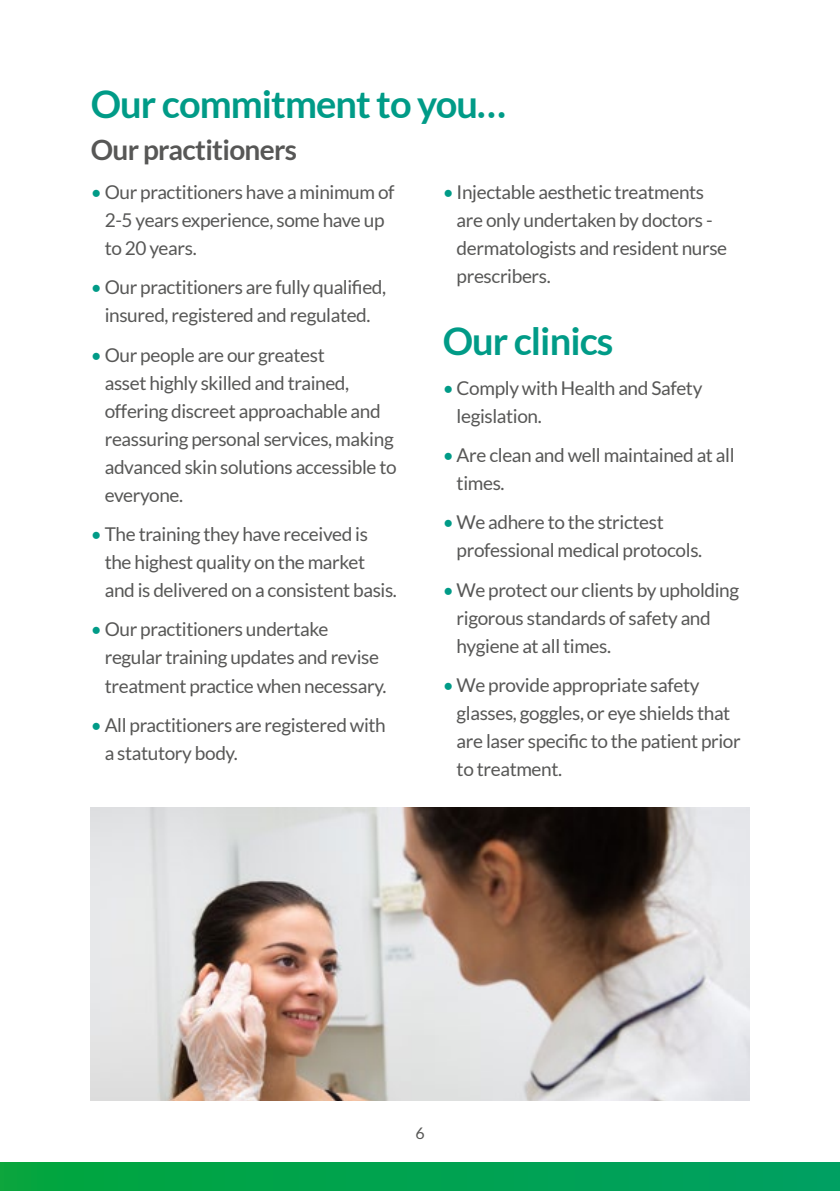
<style>
.page{position:relative;width:840px;height:1191px;background:#fff}
.page>*{position:absolute;margin:0;border:0;box-sizing:border-box;transform-origin:0 0}
.t1{font:700 38px "Lato";letter-spacing:-.025em;color:#009b87}
.t2{font:700 28px "Lato";letter-spacing:-.025em;color:#575756}
.t3{font:19px/28px "Lato";letter-spacing:-.02em;color:#575756}
.t4{font:16px "Lato";color:#575756}
.s1{color:#009b87}
</style>
<div class="page">
<img style="left:91px;top:807px;width:657px;height:293px">
<div style="left:0;top:1162px;width:839px;height:29px;background:linear-gradient(to right,#02a53d,#00a062)"></div>
<h1 class="t1" style="left:91px;top:83px;width:416px">Our commitment to you…</h1>
<h2 class="t2" style="left:91px;top:133px;width:208px">Our practitioners</h2>
<p class="t3" style="left:105px;top:178px;width:291px;text-indent:-14px"><span class="s1">•</span> Our practitioners have a minimum of<br>2-5 years experience, some have up to 20 years.</p>
<p class="t3" style="left:91px;top:273px;width:297px;text-align:center"><span class="s1">•</span> Our practitioners are fully qualified, insured, registered and regulated.</p>
<p class="t3" style="left:105px;top:341px;width:293px;text-indent:-14px"><span class="s1">•</span> Our people are our greatest<br>asset highly skilled and trained, offering discreet approachable and reassuring personal services, making advanced skin solutions accessible to everyone.</p>
<p class="t3" style="left:105px;top:520px;width:293px;text-indent:-14px"><span class="s1">•</span> The training they have received is the highest quality on the market and is delivered on a consistent basis.</p>
<p class="t3" style="left:105px;top:615px;width:283px;text-indent:-14px"><span class="s1">•</span> Our practitioners undertake regular training updates and revise treatment practice when necessary.</p>
<p class="t3" style="left:105px;top:711px;width:282px;text-indent:-14px"><span class="s1">•</span> All practitioners are registered with a statutory body.</p>
<p class="t3" style="left:456px;top:178px;width:272px;text-indent:-14px"><span class="s1">•</span> Injectable aesthetic treatments are only undertaken by doctors - dermatologists and resident nurse prescribers.</p>
<h1 class="t1" style="left:442px;top:320px;width:172px">Our clinics</h1>
<p class="t3" style="left:456px;top:374px;width:247px;text-indent:-14px"><span class="s1">•</span> Comply with Health and Safety legislation.</p>
<p class="t3" style="left:456px;top:441px;width:279px;text-indent:-14px"><span class="s1">•</span> Are clean and well maintained at all times.</p>
<p class="t3" style="left:456px;top:508px;width:247px;text-indent:-14px"><span class="s1">•</span> We adhere to the strictest professional medical protocols.</p>
<p class="t3" style="left:456px;top:576px;width:284px;text-indent:-14px"><span class="s1">•</span> We protect our clients by upholding rigorous standards of safety and hygiene at all times.</p>
<p class="t3" style="left:456px;top:671px;width:285px;text-indent:-14px"><span class="s1">•</span> We provide appropriate safety glasses, goggles, or eye shields that are laser specific to the patient prior to treatment.</p>
<p class="t4" style="left:415px;top:1124px;width:11px">6</p>
</div>
